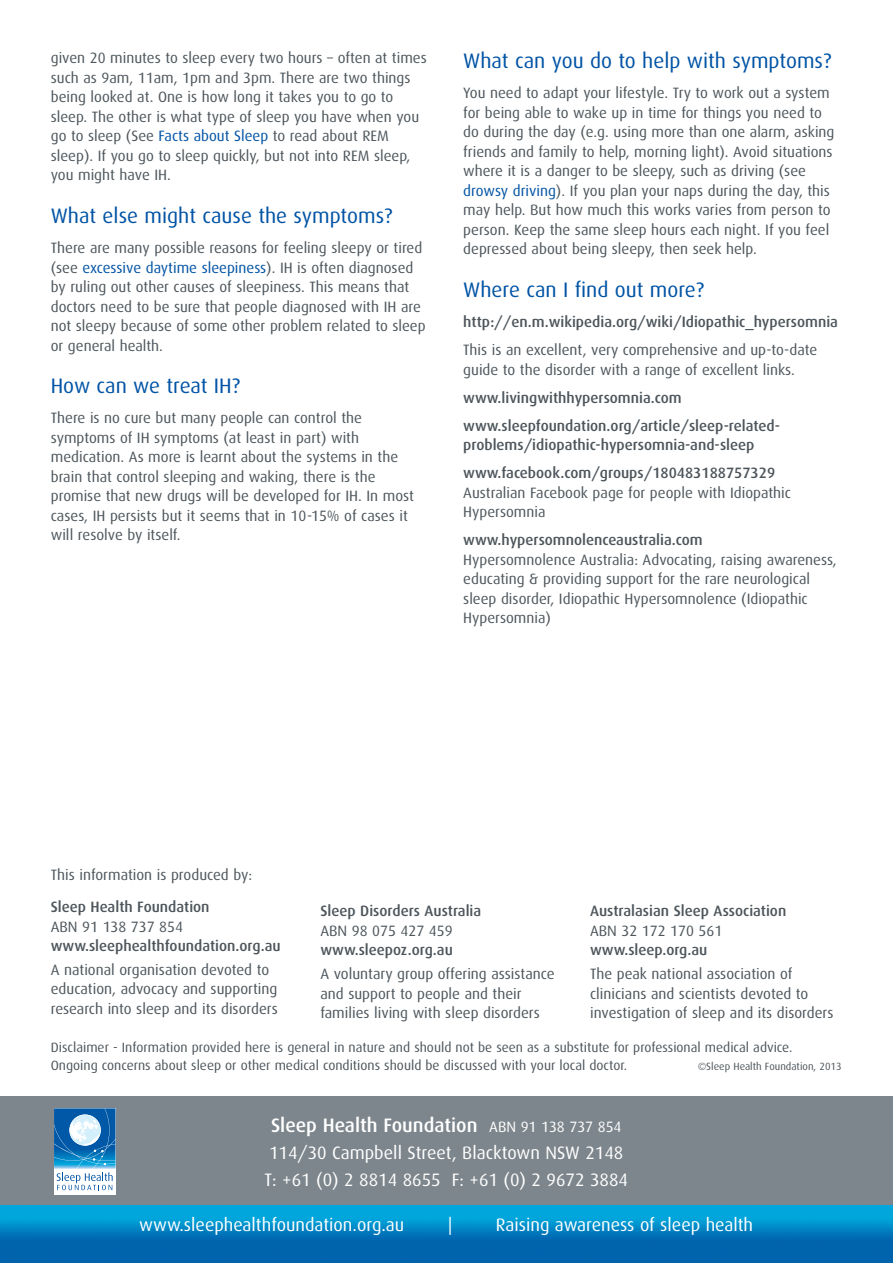
<style>
.page{position:relative;width:893px;height:1263px;background:#fff}
.page>*{position:absolute;margin:0;border:0;box-sizing:border-box;transform-origin:0 0}
.t1{font:21px "Dax";color:#0053a5}
.t2{font:500 19.5px "Dax";color:#fff}
.t3{font:18px/27px "Dax";color:#fff}
.t4{font:15px/19.5px "Dax";color:#4d555b}
.t5{font:500 15px/28px "Dax";color:#4d555b}
.t6{font:13.5px/18px "Dax";color:#4d555b}
.t7{font:10.5px "Dax";color:#4d555b}
.s1{color:#0053a5}
.s2{font-weight:400;font-size:15px}
</style>
<div class="page">
<div style="left:0;top:1095px;width:893px;height:168px;background:#7d868c"></div>
<img style="left:0;top:1206px;width:893px;height:57px">
<div style="left:54px;top:1108px;width:62px;height:86px;background:#fff"></div>
<svg style="left:54px;top:1108px;width:62px;height:82px"></svg>
<p class="t4" style="left:51px;top:49px;width:378px">given 20 minutes to sleep every two hours – often at times such as 9am, 11am, 1pm and 3pm. There are two things being looked at. One is how long it takes you to go to sleep. The other is what type of sleep you have when you go to sleep (See <span class="s1">Facts about Sleep</span> to read about REM sleep). If you go to sleep quickly, but not into REM sleep, you might have IH.</p>
<h1 class="t1" style="left:51px;top:206px;width:343px">What else might cause the symptoms?</h1>
<p class="t4" style="left:51px;top:239px;width:376px">There are many possible reasons for feeling sleepy or tired (see <span class="s1">excessive daytime sleepiness</span>). IH is often diagnosed by ruling out other causes of sleepiness. This means that doctors need to be sure that people diagnosed with IH are not sleepy because of some other problem related to sleep or general health.</p>
<h1 class="t1" style="left:51px;top:376px;width:191px">How can we treat IH?</h1>
<p class="t4" style="left:51px;top:409px;width:365px">There is no cure but many people can control the symptoms of IH symptoms (at least in part) with medication. As more is learnt about the systems in the brain that control sleeping and waking, there is the promise that new drugs will be developed for IH. In most cases, IH persists but it seems that in 10-15% of cases it will resolve by itself.</p>
<h1 class="t1" style="left:463px;top:51px;width:370px">What can you do to help with symptoms?</h1>
<p class="t4" style="left:463px;top:84px;width:373px">You need to adapt your lifestyle. Try to work out a system for being able to wake up in time for things you need to do during the day (e.g. using more than one alarm, asking friends and family to help, morning light). Avoid situations where it is a danger to be sleepy, such as driving (see <span class="s1">drowsy driving</span>). If you plan your naps during the day, this may help. But how much this works varies from person to person. Keep the same sleep hours each night. If you feel depressed about being sleepy, then seek help.</p>
<h1 class="t1" style="left:463px;top:279px;width:242px">Where can I find out more?</h1>
<p class="t5" style="left:463px;top:309px;width:376px">http://en.m.wikipedia.org/wiki/Idiopathic_hypersomnia</p>
<p class="t4" style="left:463px;top:341px;width:355px">This is an excellent, very comprehensive and up-to-date guide to the disorder with a range of excellent links.</p>
<p class="t5" style="left:463px;top:384px;width:318px">www.livingwithhypersomnia.com www.sleepfoundation.org/article/sleep-related-</p>
<p class="t5" style="left:463px;top:432px;width:313px">problems/idiopathic-hypersomnia-and-sleep www.facebook.com/groups/180483188757329</p>
<p class="t4" style="left:463px;top:483px;width:329px">Australian Facebook page for people with Idiopathic<br>Hypersomnia</p>
<p class="t5" style="left:463px;top:527px;width:241px">www.hypersomnolenceaustralia.com</p>
<p class="t4" style="left:463px;top:550px;width:375px">Hypersomnolence Australia: Advocating, raising awareness, educating &amp; providing support for the rare neurological sleep disorder, Idiopathic Hypersomnolence (Idiopathic Hypersomnia)</p>
<p class="t4" style="left:51px;top:866px;width:203px">This information is produced by:</p>
<p class="t5" style="left:51px;top:894px;width:160px">Sleep Health Foundation</p>
<p class="t4" style="left:51px;top:917px;width:134px">ABN 91 138 737 854</p>
<p class="t5" style="left:51px;top:933px;width:231px">www.sleephealthfoundation.org.au</p>
<p class="t4" style="left:51px;top:961px;width:228px">A national organisation devoted to education, advocacy and supporting research into sleep and its disorders</p>
<p class="t5" style="left:320px;top:898px;width:162px">Sleep Disorders Australia</p>
<p class="t4" style="left:320px;top:922px;width:134px">ABN 98 075 427 459</p>
<p class="t5" style="left:320px;top:937px;width:134px">www.sleepoz.org.au</p>
<p class="t4" style="left:320px;top:965px;width:236px">A voluntary group offering assistance and support to people and their families living with sleep disorders</p>
<p class="t5" style="left:590px;top:898px;width:198px">Australasian Sleep Association</p>
<p class="t4" style="left:590px;top:922px;width:134px">ABN 32 172 170 561</p>
<p class="t5" style="left:590px;top:937px;width:119px">www.sleep.org.au</p>
<p class="t4" style="left:590px;top:965px;width:245px">The peak national association of clinicians and scientists devoted to investigation of sleep and its disorders</p>
<p class="t6" style="left:51px;top:1038px;width:743px">Disclaimer - Information provided here is general in nature and should not be seen as a substitute for professional medical advice.<br>Ongoing concerns about sleep or other medical conditions should be discussed with your local doctor.</p>
<p class="t7" style="left:698px;top:1061px;width:146px">©Sleep Health Foundation, 2013</p>
<h2 class="t2" style="left:271px;top:1116px;width:352px">Sleep Health Foundation <span class="s2">ABN 91 138 737 854</span></h2>
<p class="t3" style="left:265px;top:1140px;width:365px">114/30 Campbell Street, Blacktown NSW 2148<br>T: +61 (0) 2 8814 8655 F: +61 (0) 2 9672 3884</p>
<p class="t3" style="left:139px;top:1212px;width:267px">www.sleephealthfoundation.org.au</p>
<p class="t3" style="left:448px;top:1212px;width:6px">|</p>
<p class="t3" style="left:496px;top:1212px;width:259px">Raising awareness of sleep health</p>
</div>
